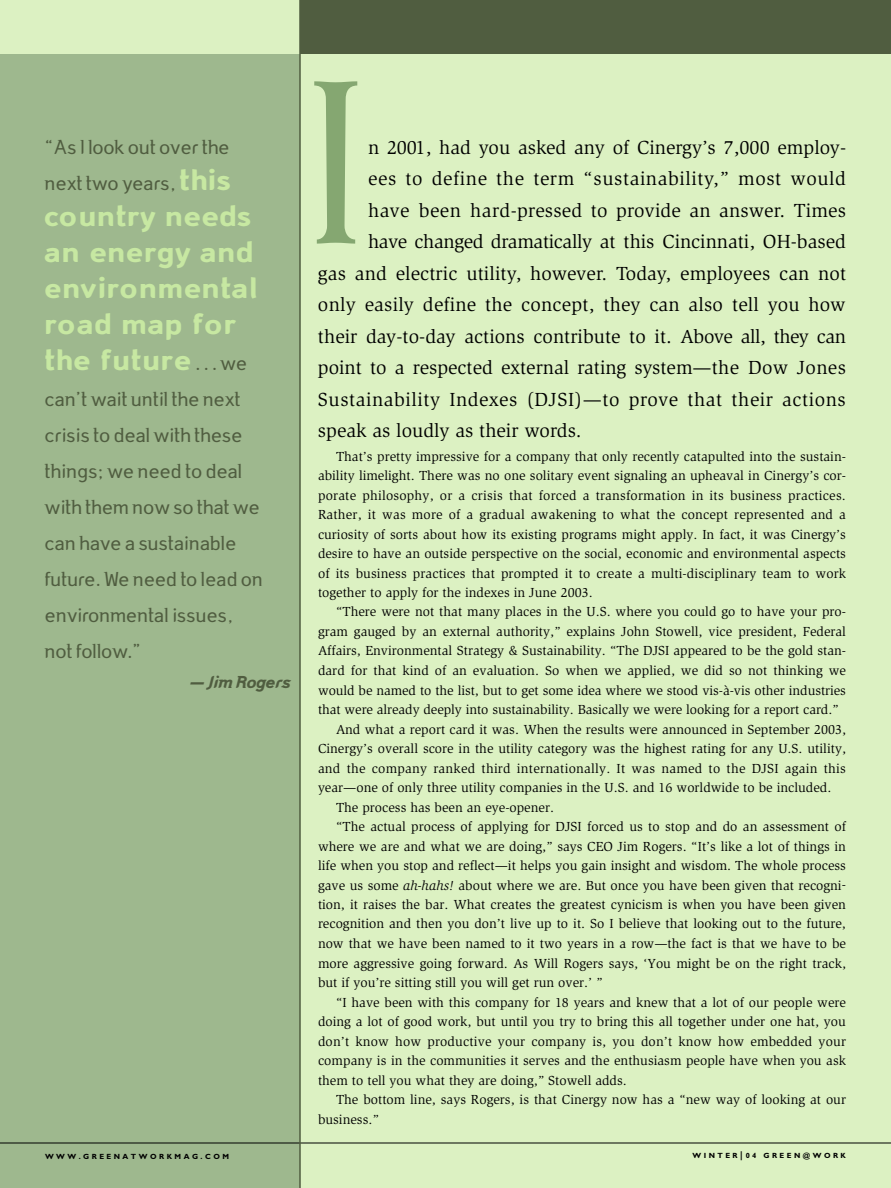
<style>
.page{position:relative;width:891px;height:1188px;background:#fff}
.page>*{position:absolute;margin:0;border:0;box-sizing:border-box;transform-origin:0 0}
.t1{font:232.5px "Weiss";color:#85a771}
.t2{font:900 33px/36px "Domestos 98";color:#c7e8a2}
.t3{font:21px/36px "Domestos Serif";letter-spacing:.005em;color:#505d40}
.t4{font:19.5px "Slimbach";letter-spacing:.005em;color:#000}
.t5{font:19.5px "Slimbach";letter-spacing:.03em;color:#000}
.t6{font:19.5px "Slimbach";letter-spacing:-.015em;color:#000}
.t7{font:italic 900 18px "Domestos Serif";letter-spacing:-.005em;color:#505d40}
.t8{font:13.5px/19.5px "Slimbach";color:#000;text-align:justify}
.t9{font:700 7.5px "Gill Sans";letter-spacing:.33em;color:#000}
.s1{font-family:"Domestos 98";font-weight:900;font-size:33px;color:#c7e8a2}
.s2{font-family:"Domestos Serif";font-weight:400;font-size:21px;color:#505d40}
.s3{font-style:italic}
.s4{font-size:9px}
</style>
<div class="page">
<div style="left:0;top:0;width:300px;height:1188px;background:#9eb88e"></div>
<div style="left:300px;top:0;width:591px;height:1188px;background:#dcf1c2"></div>
<hr style="left:0;top:1143px;width:891px;height:1px;background:#000">
<div style="left:0;top:0;width:891px;height:54px;background:#dcf1c2"></div>
<div style="left:300px;top:0;width:591px;height:54px;background:#505d40"></div>
<hr style="left:299px;top:0;width:2px;height:1188px;background:#505d40">
<h3 class="t3" style="left:45px;top:131px;width:189px">“As I look out over the next two years, <span class="s1">this</span></h3>
<h2 class="t2" style="left:45px;top:201px;width:215px">country needs an energy and environmental road map for the future <span class="s2">. . . we</span></h2>
<h3 class="t3" style="left:45px;top:383px;width:219px">can’t wait until the next crisis to deal with these things; we need to deal with them now so that we can have a sustainable future. We need to lead on environmental issues, not follow.”</h3>
<h3 class="t7" style="left:190px;top:676px;width:102px">— Jim Rogers</h3>
<h1 class="t1" style="left:302px;top:76px;width:70px">I</h1>
<h3 class="t4" style="left:368px;top:139px;width:480px">n 2001, had you asked any of Cinergy’s 7,000 employ-</h3>
<h3 class="t5" style="left:368px;top:171px;width:479px">ees to define the term “sustainability,” most would</h3>
<h3 class="t4" style="left:368px;top:202px;width:479px">have been hard-pressed to provide an answer. Times</h3>
<h3 class="t6" style="left:368px;top:234px;width:479px">have changed dramatically at this Cincinnati, OH-based</h3>
<h3 class="t4" style="left:318px;top:265px;width:530px">gas and electric utility, however. Today, employees can not</h3>
<h3 class="t4" style="left:318px;top:297px;width:529px">only easily define the concept, they can also tell you how</h3>
<h3 class="t4" style="left:318px;top:328px;width:530px">their day-to-day actions contribute to it. Above all, they can</h3>
<h3 class="t4" style="left:318px;top:360px;width:530px">point to a respected external rating system—the Dow Jones</h3>
<h3 class="t5" style="left:318px;top:391px;width:529px">Sustainability Indexes (DJSI)—to prove that their actions</h3>
<h3 class="t4" style="left:318px;top:423px;width:265px">speak as loudly as their words.</h3>
<p class="t8" style="left:318px;top:447px;width:530px;text-indent:18px">That’s pretty impressive for a company that only recently catapulted into the sustain&shy;ability limelight. There was no one solitary event signaling an upheaval in Cinergy’s cor&shy;porate philosophy, or a crisis that forced a transformation in its business practices.<br>Rather, it was more of a gradual awakening to what the concept represented and a curiosity of sorts about how its existing programs might apply. In fact, it was Cinergy’s desire to have an outside perspective on the social, economic and environmental aspects of its business practices that prompted it to create a multi-disciplinary team to work together to apply for the indexes in June 2003.</p>
<p class="t8" style="left:336px;top:603px;width:512px">“There were not that many places in the U.S. where you could go to have your pro-</p>
<p class="t8" style="left:318px;top:623px;width:529px">gram gauged by an external authority,” explains John Stowell, vice president, Federal</p>
<p class="t8" style="left:318px;top:642px;width:530px">Affairs, Environmental Strategy &amp; Sustainability. “The DJSI appeared to be the gold stan-</p>
<p class="t8" style="left:318px;top:662px;width:530px">dard for that kind of an evaluation. So when we applied, we did so not thinking we</p>
<p class="t8" style="left:318px;top:681px;width:529px">would be named to the list, but to get some idea where we stood vis-à-vis other industries</p>
<p class="t8" style="left:318px;top:701px;width:522px">that were already deeply into sustainability. Basically we were looking for a report card.”</p>
<p class="t8" style="left:336px;top:720px;width:512px">And what a report card it was. When the results were announced in September 2003,</p>
<p class="t8" style="left:318px;top:740px;width:530px">Cinergy’s overall score in the utility category was the highest rating for any U.S. utility,</p>
<p class="t8" style="left:318px;top:759px;width:529px">and the company ranked third internationally. It was named to the DJSI again this</p>
<p class="t8" style="left:318px;top:779px;width:515px">year—one of only three utility companies in the U.S. and 16 worldwide to be included.</p>
<p class="t8" style="left:336px;top:798px;width:220px">The process has been an eye-opener.</p>
<p class="t8" style="left:336px;top:818px;width:512px">“The actual process of applying for DJSI forced us to stop and do an assessment of</p>
<p class="t8" style="left:318px;top:837px;width:530px">where we are and what we are doing,” says CEO Jim Rogers. “It’s like a lot of things in</p>
<p class="t8" style="left:318px;top:857px;width:530px">life when you stop and reflect—it helps you gain insight and wisdom. The whole process</p>
<p class="t8" style="left:318px;top:876px;width:530px">gave us some <span class="s3">ah-hahs!</span> about where we are. But once you have been given that recogni-</p>
<p class="t8" style="left:318px;top:896px;width:530px">tion, it raises the bar. What creates the greatest cynicism is when you have been given</p>
<p class="t8" style="left:318px;top:915px;width:529px">recognition and then you don’t live up to it. So I believe that looking out to the future,</p>
<p class="t8" style="left:318px;top:935px;width:529px">now that we have been named to it two years in a row—the fact is that we have to be</p>
<p class="t8" style="left:318px;top:954px;width:530px">more aggressive going forward. As Will Rogers says, ‘You might be on the right track,</p>
<p class="t8" style="left:318px;top:974px;width:286px">but if you’re sitting still you will get run over.’ ”</p>
<p class="t8" style="left:336px;top:993px;width:511px">“I have been with this company for 18 years and knew that a lot of our people were</p>
<p class="t8" style="left:318px;top:1013px;width:529px">doing a lot of good work, but until you try to bring this all together under one hat, you</p>
<p class="t8" style="left:318px;top:1032px;width:530px">don’t know how productive your company is, you don’t know how embedded your</p>
<p class="t8" style="left:318px;top:1052px;width:530px">company is in the communities it serves and the enthusiasm people have when you ask</p>
<p class="t8" style="left:318px;top:1071px;width:310px">them to tell you what they are doing,” Stowell adds.</p>
<p class="t8" style="left:336px;top:1091px;width:512px">The bottom line, says Rogers, is that Cinergy now has a “new way of looking at our</p>
<p class="t8" style="left:318px;top:1110px;width:62px">business.”</p>
<p class="t9" style="left:45px;top:1154px;width:186px">WWW.GREENATWORKMAG.COM</p>
<p class="t9" style="left:692px;top:1153px;width:155px">WINTER<span class="s4">|</span>04 GREEN@WORK</p>
</div>
